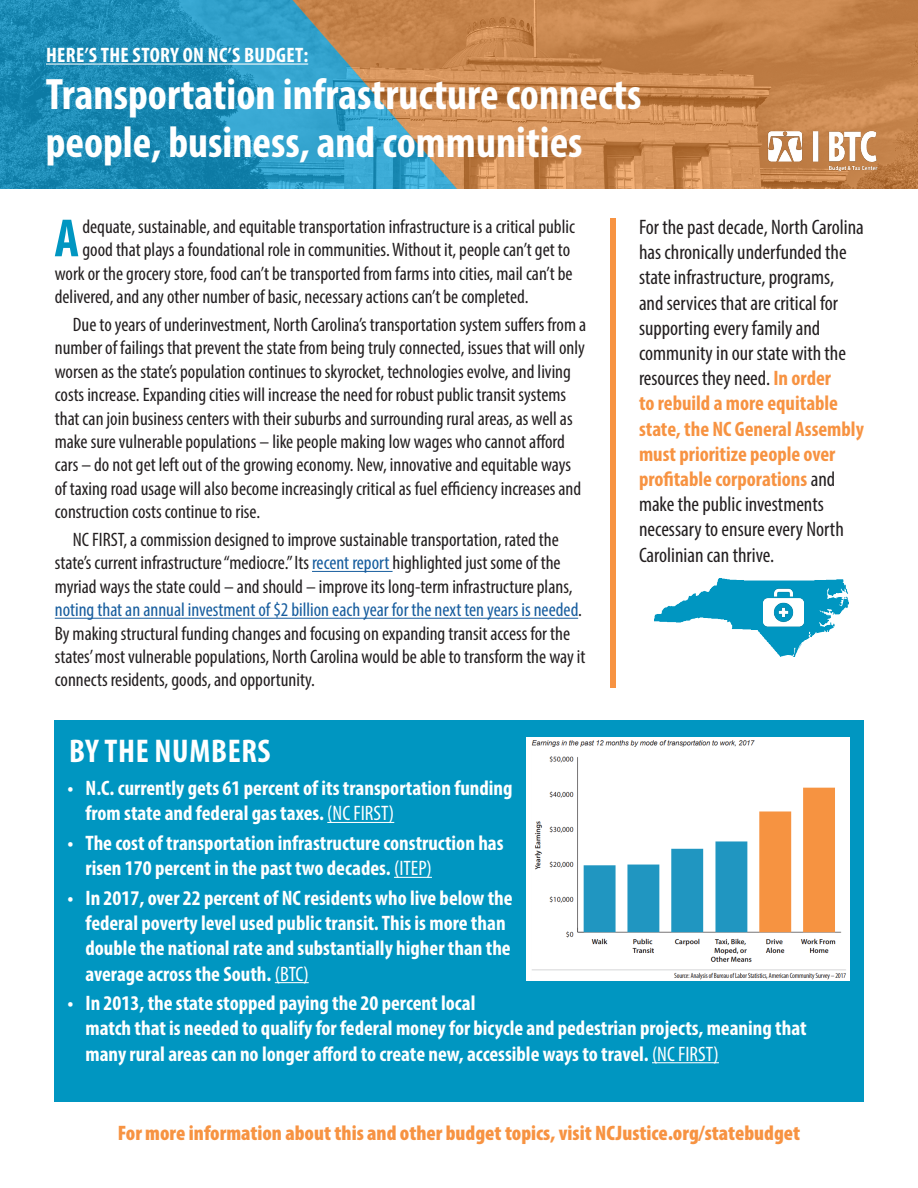
<style>
.page{position:relative;width:918px;height:1188px;background:#fff}
.page>*{position:absolute;margin:0;border:0;box-sizing:border-box;transform-origin:0 0}
.t1{font:700 condensed 54.15px "Myriad Pro";color:#0096c1}
.t2{font:700 condensed 44.25px "Myriad Pro";color:#fff}
.t3{font:700 condensed 33px "Myriad Pro";letter-spacing:.02em;color:#fff}
.t4{font:700 condensed 21px/25.2px "Myriad Pro";color:#fff}
.t5{font:condensed 21px/25.2px "Myriad Pro";color:#231f20}
.t6{font:900 condensed 21px "Myriad Pro";color:#f79342}
.t7{font:700 condensed 21px "Myriad Pro";letter-spacing:.02em;color:#fff}
.t8{font:condensed 19.5px/23.4px "Myriad Pro";color:#231f20}
.s1{color:#175d9e}
.s2{font-weight:700;color:#f79342}
.s3{font-weight:400}
</style>
<div class="page">
<div style="left:54px;top:720px;width:810px;height:382px;background:#0096c1"></div>
<svg style="left:0;top:0;width:292px;height:189px;background:#1f8eb8"></svg>
<svg style="left:292px;top:0;width:626px;height:189px;background:#b38a60"></svg>
<img style="left:765px;top:128px;width:115px;height:44px">
<hr style="left:46px;top:64px;width:262px;height:1px;background:#fff">
<div style="left:610px;top:218px;width:6px;height:470px;background:#f79342"></div>
<img style="left:655px;top:579px;width:193px;height:78px">
<hr style="left:312px;top:571px;width:81px;height:1px;background:#175d9e">
<hr style="left:55px;top:618px;width:523px;height:1px;background:#175d9e">
<img style="left:763px;top:587px;width:41px;height:40px">
<hr style="left:327px;top:822px;width:67px;height:1px;background:#fff">
<hr style="left:394px;top:877px;width:38px;height:1px;background:#fff">
<hr style="left:275px;top:982px;width:34px;height:1px;background:#fff">
<hr style="left:652px;top:1062px;width:67px;height:1px;background:#fff">
<img style="left:526px;top:737px;width:323px;height:243px">
<p class="t7" style="left:46px;top:42px;width:264px">HERE’S THE STORY ON NC’S BUDGET:</p>
<p class="t2" style="left:46px;top:67px;width:597px">Transportation infrastructure connects</p>
<p class="t2" style="left:46px;top:115px;width:538px">people, business, and communities</p>
<p class="t1" style="left:54px;top:204px;width:26px">A</p>
<p class="t8" style="left:82px;top:214px;width:494px">dequate, sustainable, and equitable transportation infrastructure is a critical public</p>
<p class="t8" style="left:82px;top:238px;width:489px">good that plays a foundational role in communities. Without it, people can’t get to</p>
<p class="t8" style="left:55px;top:261px;width:519px">work or the grocery store, food can’t be transported from farms into cities, mail can’t be</p>
<p class="t8" style="left:55px;top:285px;width:475px">delivered, and any other number of basic, necessary actions can’t be completed.</p>
<p class="t8" style="left:55px;top:313px;width:533px;text-indent:18px">Due to years of underinvestment, North Carolina’s transportation system suffers from a number of failings that prevent the state from being truly connected, issues that will only worsen as the state’s population continues to skyrocket, technologies evolve, and living costs increase. Expanding cities will increase the need for robust public transit systems that can join business centers with their suburbs and surrounding rural areas, as well as make sure vulnerable populations – like people making low wages who cannot afford cars – do not get left out of the growing economy. New, innovative and equitable ways of taxing road usage will also become increasingly critical as fuel efficiency increases and construction costs continue to rise.</p>
<p class="t8" style="left:55px;top:528px;width:532px;text-indent:18px">NC FIRST, a commission designed to improve sustainable transportation, rated the state’s current infrastructure “mediocre.” Its <span class="s1">recent report</span> highlighted just some of the myriad ways the state could – and should – improve its long-term infrastructure plans, <span class="s1">noting that an annual investment of $2 billion each year for the next ten years is needed</span>.<br>By making structural funding changes and focusing on expanding transit access for the states’ most vulnerable populations, North Carolina would be able to transform the way it connects residents, goods, and opportunity.</p>
<p class="t3" style="left:69px;top:731px;width:203px">BY THE NUMBERS</p>
<p class="t5" style="left:639px;top:214px;width:226px">For the past decade, North Carolina has chronically underfunded the state infrastructure, programs,<br>and services that are critical for supporting every family and community in our state with the resources they need. <span class="s2">In order<br>to rebuild a more equitable state, the NC General Assembly must prioritize people over profitable corporations</span> and make the public investments necessary to ensure every North<br>Carolinian can thrive.</p>
<p class="t4" style="left:86px;top:775px;width:429px;text-indent:-18px">• N.C. currently gets 61 percent of its transportation funding from state and federal gas taxes. <span class="s3">(NC FIRST)</span></p>
<p class="t4" style="left:86px;top:830px;width:420px;text-indent:-18px">• The cost of transportation infrastructure construction has risen 170 percent in the past two decades. <span class="s3">(ITEP)</span></p>
<p class="t4" style="left:86px;top:885px;width:429px;text-indent:-18px">• In 2017, over 22 percent of NC residents who live below the federal poverty level used public transit. This is more than double the national rate and substantially higher than the average across the South. <span class="s3">(BTC)</span></p>
<p class="t4" style="left:86px;top:990px;width:723px;text-indent:-18px">• In 2013, the state stopped paying the 20 percent local<br>match that is needed to qualify for federal money for bicycle and pedestrian projects, meaning that many rural areas can no longer afford to create new, accessible ways to travel. <span class="s3">(NC FIRST)</span></p>
<p class="t6" style="left:118px;top:1119px;width:684px">For more information about this and other budget topics, visit NCJustice.org/statebudget</p>
</div>
